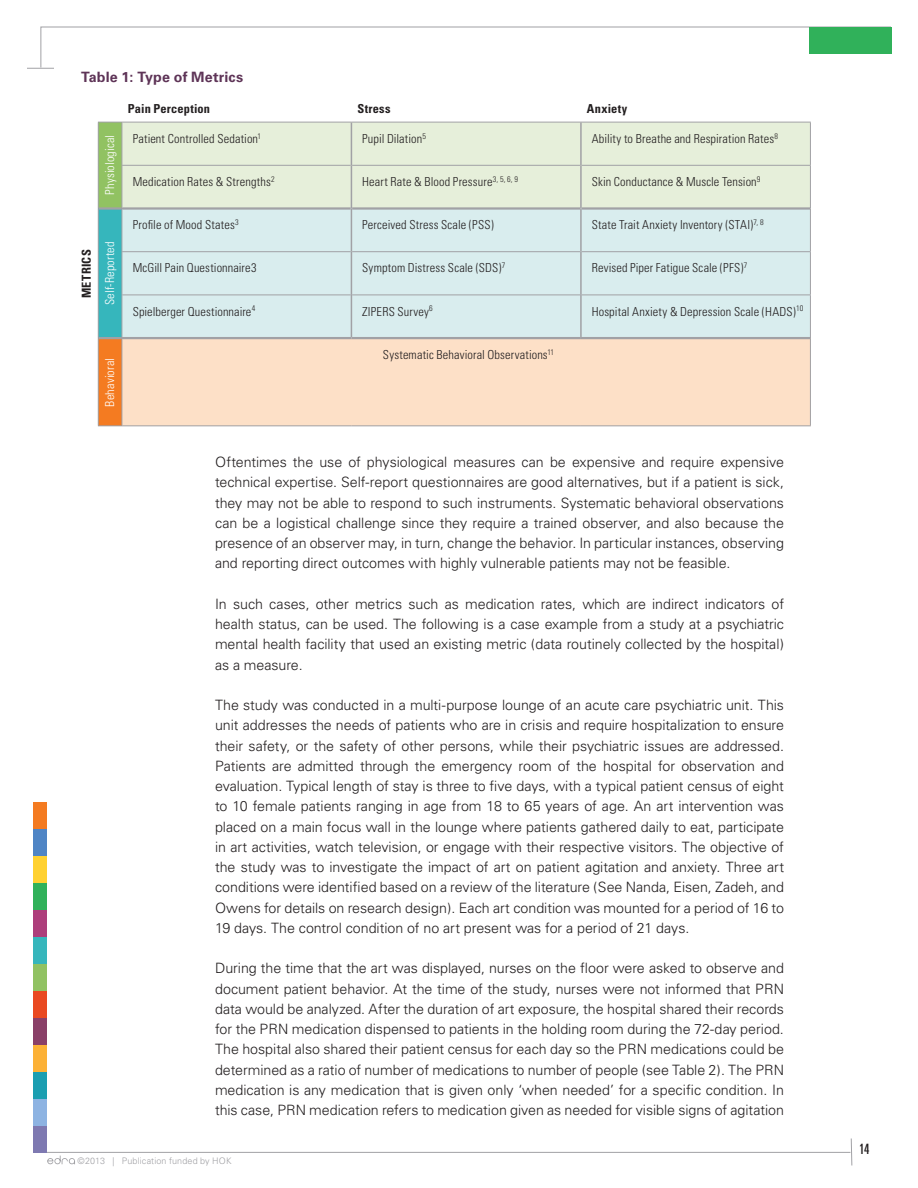
<style>
.page{position:relative;width:918px;height:1188px;background:#fff}
.page>*{position:absolute;margin:0;border:0;box-sizing:border-box;transform-origin:0 0}
.t1{font:300 14.25px/20.2px "Univers";letter-spacing:-.005em;color:#231f20;text-align:justify}
.table_head{font:700 14.25px "Univers";letter-spacing:.01em;color:#5e3457}
.t2{font:ultra-condensed 14.25px "Univers";color:#231f20}
.t3{font:300 condensed 12.3px "Univers";letter-spacing:.01em;color:#231f20}
.t4{font:300 condensed 12.3px "Univers";letter-spacing:.01em;color:#fff}
.t5{font:700 condensed 12.3px "Univers";letter-spacing:.02em;color:#231f20}
.t6{font:300 9px "Univers";letter-spacing:.015em;color:#a1a1a5}
</style>
<div class="page">
<svg style="left:27px;top:26px;width:865px;height:43px"></svg>
<hr style="left:40px;top:1152px;width:810px;height:1px;background:#a1a1a5">
<svg style="left:850px;top:1138px;width:3px;height:28px"></svg>
<svg style="left:47px;top:1156px;width:28px;height:8px"></svg>
<div style="left:34px;top:1126px;width:13px;height:27px;background:#7e79b1"></div>
<div style="left:34px;top:1099px;width:13px;height:27px;background:#8db3e2"></div>
<div style="left:34px;top:1072px;width:13px;height:27px;background:#1b9eb1"></div>
<div style="left:34px;top:1045px;width:13px;height:27px;background:#fcb136"></div>
<div style="left:34px;top:1018px;width:13px;height:27px;background:#8a4068"></div>
<div style="left:34px;top:991px;width:13px;height:27px;background:#e94921"></div>
<div style="left:34px;top:964px;width:13px;height:27px;background:#91c262"></div>
<div style="left:34px;top:937px;width:13px;height:27px;background:#36b6bc"></div>
<div style="left:34px;top:910px;width:13px;height:27px;background:#ad3e7b"></div>
<div style="left:34px;top:883px;width:13px;height:27px;background:#30b15a"></div>
<div style="left:34px;top:856px;width:13px;height:27px;background:#ffd131"></div>
<div style="left:34px;top:829px;width:13px;height:27px;background:#4f85c5"></div>
<div style="left:34px;top:802px;width:13px;height:27px;background:#f47b21"></div>
<div style="left:809px;top:27px;width:82px;height:27px;background:#30b15a"></div>
<div style="left:98px;top:122px;width:24px;height:86px;background:#91c262"></div>
<div style="left:123px;top:123px;width:687px;height:84px;background:#e6efda"></div>
<div style="left:98px;top:208px;width:24px;height:130px;background:#36b6bc"></div>
<div style="left:123px;top:210px;width:687px;height:127px;background:#d9edee"></div>
<div style="left:98px;top:338px;width:24px;height:88px;background:#f47b21"></div>
<div style="left:122px;top:338px;width:688px;height:88px;background:#fde0c7"></div>
<svg style="left:99px;top:122px;width:23px;height:1px"></svg>
<hr style="left:98px;top:122px;width:1px;height:43px;background:#a1a1a5">
<hr style="left:98px;top:165px;width:1px;height:43px;background:#a1a1a5">
<hr style="left:122px;top:122px;width:229px;height:1px;background:#a1a1a5">
<hr style="left:122px;top:122px;width:1px;height:43px;background:#a1a1a5">
<hr style="left:351px;top:122px;width:230px;height:1px;background:#a1a1a5">
<hr style="left:581px;top:122px;width:230px;height:1px;background:#a1a1a5">
<hr style="left:810px;top:122px;width:1px;height:43px;background:#a1a1a5">
<hr style="left:122px;top:165px;width:229px;height:1px;background:#a1a1a5">
<hr style="left:122px;top:166px;width:1px;height:41px;background:#a1a1a5">
<hr style="left:352px;top:165px;width:228px;height:1px;background:#a1a1a5">
<hr style="left:582px;top:165px;width:229px;height:1px;background:#a1a1a5">
<hr style="left:810px;top:166px;width:1px;height:42px;background:#a1a1a5">
<hr style="left:98px;top:208px;width:1px;height:44px;background:#a1a1a5">
<hr style="left:98px;top:252px;width:1px;height:43px;background:#a1a1a5">
<hr style="left:98px;top:295px;width:1px;height:43px;background:#a1a1a5">
<hr style="left:122px;top:210px;width:1px;height:41px;background:#a1a1a5">
<hr style="left:810px;top:208px;width:1px;height:43px;background:#a1a1a5">
<hr style="left:122px;top:251px;width:229px;height:1px;background:#a1a1a5">
<hr style="left:122px;top:252px;width:1px;height:43px;background:#a1a1a5">
<hr style="left:352px;top:251px;width:228px;height:1px;background:#a1a1a5">
<hr style="left:582px;top:251px;width:229px;height:1px;background:#a1a1a5">
<hr style="left:810px;top:252px;width:1px;height:43px;background:#a1a1a5">
<hr style="left:122px;top:295px;width:229px;height:1px;background:#a1a1a5">
<hr style="left:122px;top:295px;width:1px;height:42px;background:#a1a1a5">
<hr style="left:352px;top:295px;width:228px;height:1px;background:#a1a1a5">
<hr style="left:582px;top:295px;width:229px;height:1px;background:#a1a1a5">
<hr style="left:810px;top:295px;width:1px;height:43px;background:#a1a1a5">
<hr style="left:98px;top:338px;width:1px;height:87px;background:#a1a1a5">
<hr style="left:122px;top:339px;width:1px;height:86px;background:#a1a1a5">
<hr style="left:810px;top:338px;width:1px;height:87px;background:#a1a1a5">
<svg style="left:98px;top:425px;width:24px;height:1px"></svg>
<hr style="left:122px;top:425px;width:229px;height:1px;background:#a1a1a5">
<hr style="left:351px;top:425px;width:230px;height:1px;background:#a1a1a5">
<hr style="left:581px;top:425px;width:230px;height:1px;background:#a1a1a5">
<hr style="left:99px;top:207px;width:23px;height:3px;background:#a1a1a5">
<hr style="left:99px;top:337px;width:23px;height:2px;background:#a1a1a5">
<hr style="left:122px;top:207px;width:229px;height:3px;background:#a1a1a5">
<hr style="left:352px;top:207px;width:228px;height:3px;background:#a1a1a5">
<hr style="left:582px;top:207px;width:228px;height:3px;background:#a1a1a5">
<hr style="left:122px;top:337px;width:229px;height:2px;background:#a1a1a5">
<hr style="left:351px;top:337px;width:230px;height:2px;background:#a1a1a5">
<hr style="left:581px;top:337px;width:229px;height:2px;background:#a1a1a5">
<hr style="left:351px;top:122px;width:1px;height:43px;background:#a1a1a5">
<hr style="left:351px;top:165px;width:1px;height:43px;background:#a1a1a5">
<hr style="left:351px;top:208px;width:1px;height:44px;background:#a1a1a5">
<hr style="left:351px;top:252px;width:1px;height:43px;background:#a1a1a5">
<hr style="left:351px;top:295px;width:1px;height:42px;background:#a1a1a5">
<hr style="left:580px;top:122px;width:2px;height:43px;background:#a1a1a5">
<hr style="left:580px;top:165px;width:2px;height:43px;background:#a1a1a5">
<hr style="left:580px;top:208px;width:2px;height:44px;background:#a1a1a5">
<hr style="left:580px;top:252px;width:2px;height:43px;background:#a1a1a5">
<hr style="left:580px;top:295px;width:2px;height:42px;background:#a1a1a5">
<p class="table_head" style="left:81px;top:69px;width:164px">Table 1: Type of Metrics</p>
<p class="t5" style="left:128px;top:101px;width:84px">Pain Perception</p>
<p class="t5" style="left:357px;top:101px;width:35px">Stress</p>
<p class="t5" style="left:587px;top:101px;width:42px">Anxiety</p>
<p class="t5" style="left:79px;top:298px;width:50px;rotate:-90deg">METRICS</p>
<p class="t4" style="left:102px;top:195px;width:61px;rotate:-90deg">Physiological</p>
<p class="t3" style="left:133px;top:131px;width:130px">Patient Controlled Sedation<sup>1</sup></p>
<p class="t3" style="left:362px;top:131px;width:65px">Pupil Dilation<sup>5</sup></p>
<p class="t3" style="left:592px;top:131px;width:188px">Ability to Breathe and Respiration Rates<sup>8</sup></p>
<p class="t3" style="left:133px;top:174px;width:143px">Medication Rates &amp; Strengths<sup>2</sup></p>
<p class="t3" style="left:362px;top:174px;width:157px">Heart Rate &amp; Blood Pressure<sup>3,</sup> <sup>5,</sup> <sup>6,</sup> <sup>9</sup></p>
<p class="t3" style="left:592px;top:174px;width:170px">Skin Conductance &amp; Muscle Tension<sup>9</sup></p>
<p class="t4" style="left:102px;top:305px;width:65px;rotate:-90deg">Self-Reported</p>
<p class="t4" style="left:102px;top:407px;width:50px;rotate:-90deg">Behavioral</p>
<p class="t3" style="left:133px;top:217px;width:108px">Profile of Mood States<sup>3</sup></p>
<p class="t3" style="left:362px;top:217px;width:133px">Perceived Stress Scale (PSS)</p>
<p class="t3" style="left:592px;top:217px;width:173px">State Trait Anxiety Inventory (STAI)<sup>7,</sup> <sup>8</sup></p>
<p class="t3" style="left:133px;top:261px;width:125px">McGill Pain Questionnaire3</p>
<p class="t3" style="left:362px;top:261px;width:145px">Symptom Distress Scale (SDS)<sup>7</sup></p>
<p class="t3" style="left:592px;top:261px;width:157px">Revised Piper Fatigue Scale (PFS)<sup>7</sup></p>
<p class="t3" style="left:133px;top:304px;width:124px">Spielberger Questionnaire<sup>4</sup></p>
<p class="t3" style="left:362px;top:304px;width:72px">ZIPERS Survey<sup>6</sup></p>
<p class="t3" style="left:592px;top:304px;width:213px">Hospital Anxiety &amp; Depression Scale (HADS)<sup>10</sup></p>
<p class="t3" style="left:383px;top:347px;width:173px">Systematic Behavioral Observations<sup>11</sup></p>
<p class="t1" style="left:215px;top:452px;width:571px">Oftentimes the use of physiological measures can be expensive and require expensive technical expertise. Self-report questionnaires are good alternatives, but if a patient is sick, they may not be able to respond to such instruments. Systematic behavioral observations can be a logistical challenge since they require a trained observer, and also because the presence of an observer may, in turn, change the behavior. In particular instances, observing and reporting direct outcomes with highly vulnerable patients may not be feasible.</p>
<p class="t1" style="left:215px;top:594px;width:571px">In such cases, other metrics such as medication rates, which are indirect indicators of health status, can be used. The following is a case example from a study at a psychiatric mental health facility that used an existing metric (data routinely collected by the hospital) as a measure.</p>
<p class="t1" style="left:215px;top:695px;width:571px">The study was conducted in a multi-purpose lounge of an acute care psychiatric unit. This unit addresses the needs of patients who are in crisis and require hospitalization to ensure their safety, or the safety of other persons, while their psychiatric issues are addressed.<br>Patients are admitted through the emergency room of the hospital for observation and evaluation. Typical length of stay is three to five days, with a typical patient census of eight to 10 female patients ranging in age from 18 to 65 years of age. An art intervention was placed on a main focus wall in the lounge where patients gathered daily to eat, participate in art activities, watch television, or engage with their respective visitors. The objective of the study was to investigate the impact of art on patient agitation and anxiety. Three art conditions were identified based on a review of the literature (See Nanda, Eisen, Zadeh, and Owens for details on research design). Each art condition was mounted for a period of 16 to 19 days. The control condition of no art present was for a period of 21 days.</p>
<p class="t1" style="left:215px;top:958px;width:571px">During the time that the art was displayed, nurses on the floor were asked to observe and document patient behavior. At the time of the study, nurses were not informed that PRN data would be analyzed. After the duration of art exposure, the hospital shared their records for the PRN medication dispensed to patients in the holding room during the 72-day period.<br>The hospital also shared their patient census for each day so the PRN medications could be determined as a ratio of number of medications to number of people (see Table 2). The PRN medication is any medication that is given only ‘when needed’ for a specific condition. In this case, PRN medication refers to medication given as needed for visible signs of agitation</p>
<p class="t6" style="left:77px;top:1156px;width:156px">©2013 | Publication funded by HOK</p>
<p class="t2" style="left:859px;top:1141px;width:12px">14</p>
</div>
